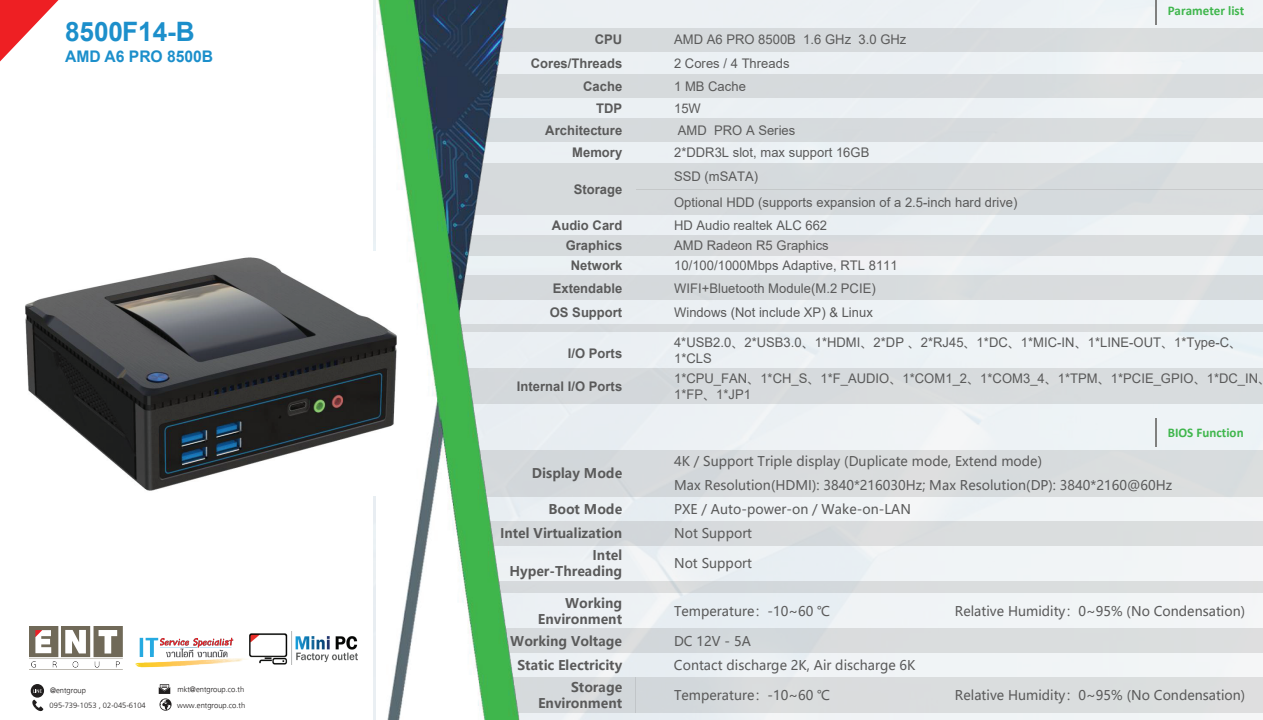
<style>
.page{position:relative;width:1263px;height:720px;background:#edf2f5}
.page>*{position:absolute;margin:0;border:0;box-sizing:border-box;transform-origin:0 0}
.t1{font:700 26.7px "Arial";color:#1c8fcb}
.t2{font:700 16.05px "Arial";color:#1c8fcb}
.t3{font:13.2px/25.8px "Arial";color:#5a5a5a}
.t4{font:13.2px/23.2px "Microsoft Ya Hei";color:#5a5a5a}
.t5{font:700 13.2px/16px "Microsoft Ya Hei";letter-spacing:.005em;color:#5a5a5a;text-align:right}
.t6{font:700 13.2px "Arial";color:#5a5a5a}
.t7{font:700 13.2px "Calibri";color:#3fb64c}
.t8{font:300 11.4px/15.1px "True";color:#211e1e}
.s1{font-family:"Microsoft Ya Hei"}
</style>
<div class="page">
<div style="left:0;top:0;width:372px;height:720px;background:#fff"></div>
<div style="left:454px;top:28px;width:182px;height:24px;background:#d6dadc"></div>
<div style="left:636px;top:28px;width:627px;height:24px;background:#d6dadd"></div>
<div style="left:454px;top:74px;width:182px;height:24px;background:#d6dadc"></div>
<div style="left:636px;top:74px;width:627px;height:24px;background:#d6dadd"></div>
<div style="left:454px;top:119px;width:182px;height:23px;background:#d5dadd"></div>
<div style="left:636px;top:119px;width:627px;height:23px;background:#d6dadd"></div>
<div style="left:454px;top:163px;width:182px;height:52px;background:#d6dadc"></div>
<div style="left:636px;top:163px;width:627px;height:26px;background:#d6dadd"></div>
<div style="left:636px;top:189px;width:627px;height:26px;background:#d6dadd"></div>
<div style="left:454px;top:235px;width:182px;height:21px;background:#d6dadd"></div>
<div style="left:636px;top:235px;width:627px;height:21px;background:#d9dbdd"></div>
<div style="left:454px;top:275px;width:182px;height:25px;background:#d5d9dc"></div>
<div style="left:636px;top:275px;width:627px;height:25px;background:#d7dbde"></div>
<div style="left:454px;top:324px;width:809px;height:8px;background:#d6dbdd"></div>
<div style="left:454px;top:368px;width:182px;height:36px;background:#d5d9db"></div>
<div style="left:636px;top:368px;width:627px;height:36px;background:#d8dbdd"></div>
<div style="left:454px;top:450px;width:182px;height:46px;background:#d2d7da"></div>
<div style="left:636px;top:450px;width:627px;height:23px;background:#d8dcdd"></div>
<div style="left:636px;top:473px;width:627px;height:23px;background:#d9dcdd"></div>
<div style="left:454px;top:521px;width:182px;height:24px;background:#d6dadc"></div>
<div style="left:636px;top:521px;width:627px;height:24px;background:#daddde"></div>
<div style="left:454px;top:581px;width:809px;height:12px;background:#dadcde"></div>
<div style="left:454px;top:628px;width:182px;height:25px;background:#d6dadd"></div>
<div style="left:636px;top:628px;width:627px;height:25px;background:#daddde"></div>
<div style="left:454px;top:677px;width:182px;height:36px;background:#d6dadd"></div>
<div style="left:636px;top:677px;width:283px;height:36px;background:#dadcdd"></div>
<div style="left:919px;top:677px;width:344px;height:36px;background:#daddde"></div>
<hr style="left:1155px;top:0;width:2px;height:25px;background:#80807f">
<hr style="left:1155px;top:419px;width:2px;height:28px;background:#80807f">
<svg style="left:0;top:0;width:58px;height:62px"></svg>
<img style="left:377px;top:0;width:144px;height:719px">
<img style="left:25px;top:252px;width:377px;height:243px">
<img style="left:135px;top:637px;width:111px;height:31px">
<img style="left:29px;top:626px;width:94px;height:44px">
<img style="left:249px;top:632px;width:108px;height:33px">
<svg style="left:159px;top:684px;width:13px;height:27px"></svg>
<svg style="left:32px;top:700px;width:12px;height:12px"></svg>
<div style="left:31px;top:685px;width:12px;height:12px;background:#211e1e;border-radius:50%"></div>
<div style="left:31px;top:684px;width:13px;height:14px;border:2px solid #211e1e;border-radius:50%"></div>
<svg style="left:33px;top:689px;width:9px;height:4px"></svg>
<h1 class="t1" style="left:65px;top:12px;width:131px">8500F14-B</h1>
<p class="t2" style="left:65px;top:45px;width:150px">AMD A6 PRO 8500B</p>
<p class="t8" style="left:50px;top:682px;width:98px">@entgroup<br>095-739-1053 , 02-045-6104</p>
<p class="t8" style="left:177px;top:681px;width:70px;line-height:15.6px">mkt@entgroup.co.th www.entgroup.co.th</p>
<p class="t6" style="left:595px;top:30px;width:29px">CPU</p>
<p class="t3" style="left:674px;top:27px;width:234px">AMD A6 PRO 8500B 1.6 GHz 3.0 GHz</p>
<p class="t6" style="left:531px;top:54px;width:93px">Cores/Threads</p>
<p class="t3" style="left:674px;top:50px;width:117px">2 Cores / 4 Threads</p>
<p class="t6" style="left:583px;top:77px;width:41px">Cache</p>
<p class="t3" style="left:674px;top:73px;width:73px">1 MB Cache</p>
<p class="t6" style="left:596px;top:99px;width:28px">TDP</p>
<p class="t3" style="left:674px;top:95px;width:28px">15W</p>
<p class="t6" style="left:545px;top:121px;width:78px">Architecture</p>
<p class="t3" style="left:678px;top:118px;width:119px">AMD PRO A Series</p>
<p class="t6" style="left:572px;top:143px;width:52px">Memory</p>
<p class="t3" style="left:674px;top:140px;width:197px">2*DDR3L slot, max support 16GB</p>
<p class="t6" style="left:574px;top:180px;width:50px">Storage</p>
<p class="t3" style="left:674px;top:163px;width:345px">SSD (mSATA)<br>Optional HDD (supports expansion of a 2.5-inch hard drive)</p>
<p class="t7" style="left:1168px;top:1px;width:78px">Parameter list</p>
<p class="t6" style="left:552px;top:216px;width:72px">Audio Card</p>
<p class="t3" style="left:674px;top:212px;width:155px">HD Audio realtek ALC 662</p>
<p class="t6" style="left:566px;top:236px;width:58px">Graphics</p>
<p class="t3" style="left:674px;top:232px;width:156px">AMD Radeon R5 Graphics</p>
<p class="t6" style="left:571px;top:256px;width:53px">Network</p>
<p class="t3" style="left:674px;top:253px;width:225px">10/100/1000Mbps Adaptive, RTL 8111</p>
<p class="t6" style="left:553px;top:279px;width:71px">Extendable</p>
<p class="t3" style="left:674px;top:275px;width:203px">WIFI+Bluetooth Module(M.2 PCIE)</p>
<p class="t6" style="left:550px;top:303px;width:74px">OS Support</p>
<p class="t3" style="left:674px;top:299px;width:200px">Windows (Not include XP) &amp; Linux</p>
<p class="t6" style="left:568px;top:344px;width:56px">I/O Ports</p>
<p class="t3" style="left:674px;top:335px;width:570px;line-height:15.6px">4*USB2.0<span class="s1">、</span>2*USB3.0<span class="s1">、</span>1*HDMI<span class="s1">、</span>2*DP <span class="s1">、</span>2*RJ45<span class="s1">、</span>1*DC<span class="s1">、</span>1*MIC-IN<span class="s1">、</span>1*LINE-OUT<span class="s1">、</span>1*Type-C<span class="s1">、<br></span>1*CLS</p>
<p class="t6" style="left:517px;top:377px;width:107px">Internal I/O Ports</p>
<p class="t3" style="left:674px;top:371px;width:599px;line-height:16px">1*CPU_FAN<span class="s1">、</span>1*CH_S<span class="s1">、</span>1*F_AUDIO<span class="s1">、</span>1*COM1_2<span class="s1">、</span>1*COM3_4<span class="s1">、</span>1*TPM<span class="s1">、</span>1*PCIE_GPIO<span class="s1">、</span>1*DC_IN<span class="s1">、<br></span>1*FP<span class="s1">、</span>1*JP1</p>
<p class="t7" style="left:1168px;top:424px;width:77px">BIOS Function</p>
<p class="t5" style="left:532px;top:465px;width:92px">Display Mode</p>
<p class="t4" style="left:674px;top:450px;width:500px">4K / Support Triple display (Duplicate mode, Extend mode)<br>Max Resolution(HDMI): 3840*216030Hz; Max Resolution(DP): 3840*2160@60Hz</p>
<p class="t5" style="left:549px;top:500px;width:75px">Boot Mode</p>
<p class="t4" style="left:674px;top:497px;width:238px">PXE / Auto-power-on / Wake-on-LAN</p>
<p class="t5" style="left:500px;top:525px;width:124px">Intel Virtualization</p>
<p class="t4" style="left:674px;top:521px;width:80px">Not Support</p>
<p class="t5" style="left:509px;top:547px;width:114px">Intel<br>Hyper-Threading</p>
<p class="t4" style="left:674px;top:551px;width:80px">Not Support</p>
<p class="t5" style="left:538px;top:594px;width:86px">Working<br>Environment</p>
<p class="t4" style="left:674px;top:599px;width:158px">Temperature：-10~60 ℃</p>
<p class="t4" style="left:955px;top:599px;width:292px">Relative Humidity：0~95% (No Condensation)</p>
<p class="t5" style="left:510px;top:632px;width:113px">Working Voltage</p>
<p class="t4" style="left:674px;top:629px;width:78px">DC 12V - 5A</p>
<p class="t5" style="left:517px;top:657px;width:106px">Static Electricity</p>
<p class="t4" style="left:674px;top:653px;width:243px">Contact discharge 2K, Air discharge 6K</p>
<p class="t5" style="left:538px;top:679px;width:86px">Storage<br>Environment</p>
<p class="t4" style="left:674px;top:683px;width:158px">Temperature：-10~60 ℃</p>
<p class="t4" style="left:955px;top:683px;width:292px">Relative Humidity：0~95% (No Condensation)</p>
</div>
